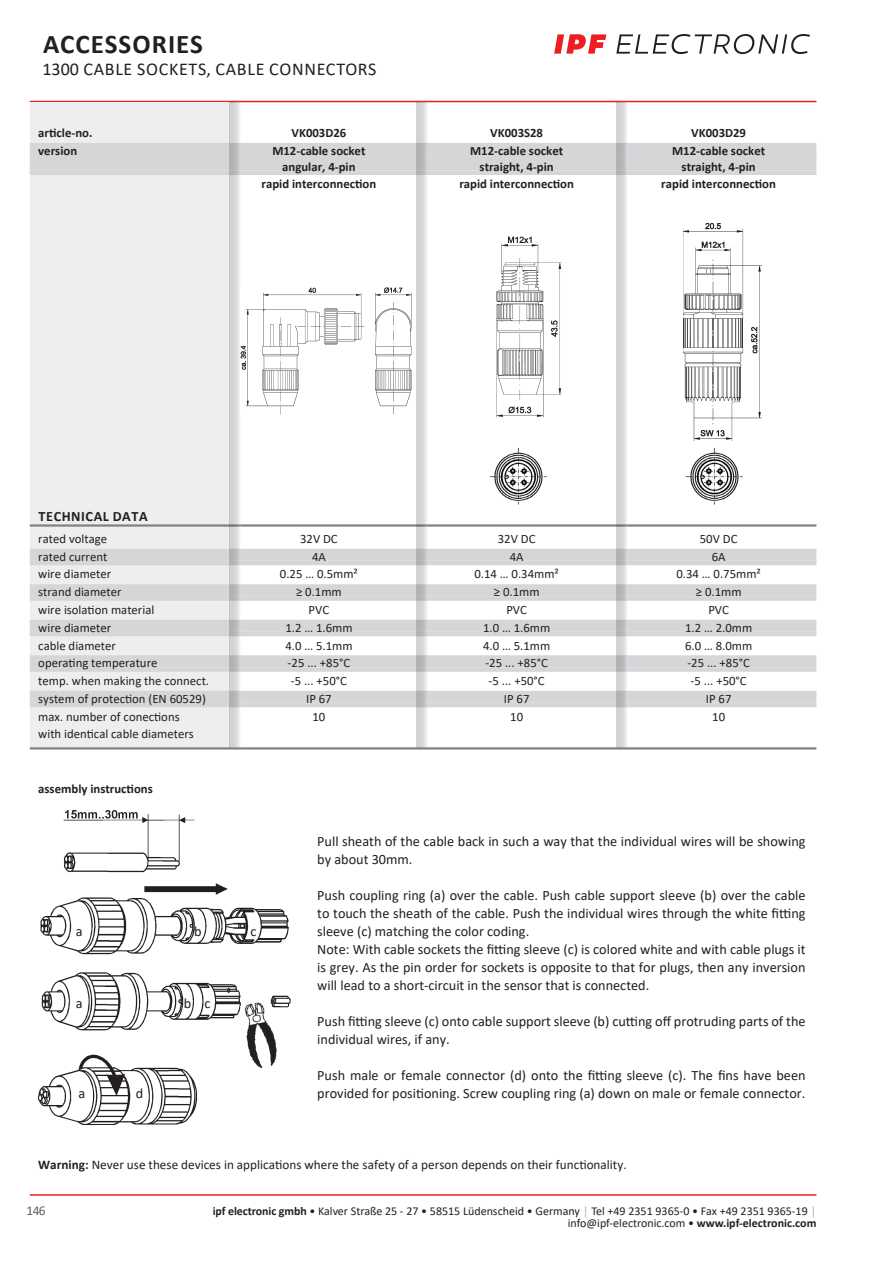
<style>
.page{position:relative;width:893px;height:1263px;background:#fff}
.page>*{position:absolute;margin:0;border:0;box-sizing:border-box;transform-origin:0 0}
.t1{font:700 27px "Calibri";letter-spacing:.04em;color:#231f20}
.t2{font:18px "Calibri";letter-spacing:.04em;color:#231f20}
.t3{font:14.25px/18px "Calibri";color:#231f20}
.t4{font:700 14.25px "Calibri";letter-spacing:.04em;color:#231f20}
.t5{font:13.5px "Calibri";color:#636366}
.t6{font:13.2px "Calibri";color:#231f20}
.t7{font:12.75px "Calibri";color:#231f20}
.t8{font:700 12.75px "Calibri";color:#231f20}
.t9{font:12px/12.6px "Calibri";color:#231f20;text-align:right}
.s1{font-weight:700}
.s2{color:#a8a9ad}
</style>
<div class="page">
<svg style="left:616px;top:34px;width:194px;height:20px"></svg>
<svg style="left:554px;top:34px;width:52px;height:20px"></svg>
<hr style="left:30px;top:1194px;width:786px;height:2px;background:#ee1d23">
<hr style="left:30px;top:101px;width:786px;height:1px;background:#ee1d23">
<div style="left:30px;top:102px;width:200px;height:646px;background:#eeeeef"></div>
<div style="left:30px;top:143px;width:786px;height:12px;background:#d5d6d8"></div>
<hr style="left:30px;top:155px;width:786px;height:4px;background:#d5d6d8">
<div style="left:30px;top:158px;width:786px;height:12px;background:#d5d6d8"></div>
<div style="left:30px;top:170px;width:786px;height:5px;background:#d5d6d8"></div>
<hr style="left:30px;top:524px;width:786px;height:3px;background:#808285">
<div style="left:30px;top:549px;width:786px;height:12px;background:#d5d6d8"></div>
<hr style="left:30px;top:561px;width:786px;height:4px;background:#d5d6d8">
<div style="left:30px;top:584px;width:786px;height:12px;background:#d5d6d8"></div>
<div style="left:30px;top:596px;width:786px;height:5px;background:#d5d6d8"></div>
<div style="left:30px;top:620px;width:786px;height:12px;background:#d5d6d8"></div>
<hr style="left:30px;top:632px;width:786px;height:4px;background:#d5d6d8">
<div style="left:30px;top:655px;width:786px;height:12px;background:#d5d6d8"></div>
<div style="left:30px;top:667px;width:786px;height:5px;background:#d5d6d8"></div>
<div style="left:30px;top:691px;width:786px;height:12px;background:#d5d6d8"></div>
<hr style="left:30px;top:703px;width:786px;height:4px;background:#d5d6d8">
<svg style="left:230px;top:102px;width:10px;height:645px;background:#d5d5d6"></svg>
<svg style="left:417px;top:102px;width:10px;height:645px;background:#d5d5d5"></svg>
<svg style="left:617px;top:102px;width:10px;height:645px;background:#d5d5d6"></svg>
<img style="left:38px;top:810px;width:253px;height:315px">
<hr style="left:30px;top:747px;width:786px;height:2px;background:#808285">
<img style="left:241px;top:287px;width:171px;height:127px">
<img style="left:489px;top:447px;width:58px;height:58px">
<img style="left:685px;top:447px;width:58px;height:58px">
<img style="left:496px;top:236px;width:65px;height:182px">
<img style="left:683px;top:223px;width:79px;height:217px">
<h1 class="t1" style="left:43px;top:25px;width:161px">ACCESSORIES</h1>
<p class="t2" style="left:43px;top:57px;width:335px">1300 CABLE SOCKETS, CABLE CONNECTORS</p>
<p class="t8" style="left:38px;top:124px;width:56px">article-no.</p>
<p class="t8" style="left:291px;top:124px;width:56px">VK003D26</p>
<p class="t8" style="left:490px;top:124px;width:54px">VK003S28</p>
<p class="t8" style="left:691px;top:124px;width:56px">VK003D29</p>
<p class="t8" style="left:38px;top:142px;width:40px">version</p>
<p class="t8" style="left:272px;top:142px;width:95px">M12-cable socket</p>
<p class="t8" style="left:470px;top:142px;width:95px">M12-cable socket</p>
<p class="t8" style="left:672px;top:142px;width:95px">M12-cable socket</p>
<p class="t8" style="left:282px;top:157px;width:75px">angular, 4-pin</p>
<p class="t8" style="left:480px;top:157px;width:76px">straight, 4-pin</p>
<p class="t8" style="left:682px;top:157px;width:76px">straight, 4-pin</p>
<p class="t8" style="left:262px;top:175px;width:116px">rapid interconnection</p>
<p class="t8" style="left:459px;top:175px;width:116px">rapid interconnection</p>
<p class="t8" style="left:661px;top:175px;width:116px">rapid interconnection</p>
<p class="t4" style="left:39px;top:506px;width:111px">TECHNICAL DATA</p>
<p class="t7" style="left:38px;top:530px;width:70px">rated voltage</p>
<p class="t7" style="left:300px;top:530px;width:39px">32V DC</p>
<p class="t7" style="left:498px;top:530px;width:39px">32V DC</p>
<p class="t7" style="left:700px;top:530px;width:39px">50V DC</p>
<p class="t7" style="left:38px;top:548px;width:71px">rated current</p>
<p class="t7" style="left:312px;top:548px;width:15px">4A</p>
<p class="t7" style="left:510px;top:548px;width:15px">4A</p>
<p class="t7" style="left:712px;top:548px;width:15px">6A</p>
<p class="t7" style="left:38px;top:565px;width:75px">wire diameter</p>
<p class="t7" style="left:280px;top:565px;width:79px">0.25 … 0.5mm²</p>
<p class="t7" style="left:474px;top:565px;width:86px">0.14 … 0.34mm²</p>
<p class="t7" style="left:676px;top:565px;width:86px">0.34 … 0.75mm²</p>
<p class="t7" style="left:38px;top:583px;width:85px">strand diameter</p>
<p class="t7" style="left:296px;top:583px;width:47px">≥ 0.1mm</p>
<p class="t7" style="left:494px;top:583px;width:47px">≥ 0.1mm</p>
<p class="t7" style="left:696px;top:583px;width:47px">≥ 0.1mm</p>
<p class="t7" style="left:38px;top:601px;width:118px">wire isolation material</p>
<p class="t7" style="left:309px;top:601px;width:22px">PVC</p>
<p class="t7" style="left:506px;top:601px;width:22px">PVC</p>
<p class="t7" style="left:708px;top:601px;width:22px">PVC</p>
<p class="t7" style="left:38px;top:619px;width:75px">wire diameter</p>
<p class="t7" style="left:285px;top:619px;width:69px">1.2 … 1.6mm</p>
<p class="t7" style="left:483px;top:619px;width:69px">1.0 … 1.6mm</p>
<p class="t7" style="left:685px;top:619px;width:69px">1.2 … 2.0mm</p>
<p class="t7" style="left:38px;top:636px;width:79px">cable diameter</p>
<p class="t7" style="left:285px;top:636px;width:69px">4.0 … 5.1mm</p>
<p class="t7" style="left:483px;top:636px;width:69px">4.0 … 5.1mm</p>
<p class="t7" style="left:685px;top:636px;width:69px">6.0 … 8.0mm</p>
<p class="t7" style="left:38px;top:654px;width:121px">operating temperature</p>
<p class="t7" style="left:288px;top:654px;width:64px">-25 ... +85°C</p>
<p class="t7" style="left:485px;top:654px;width:64px">-25 ... +85°C</p>
<p class="t7" style="left:687px;top:654px;width:64px">-25 ... +85°C</p>
<p class="t7" style="left:38px;top:672px;width:172px">temp. when making the connect.</p>
<p class="t7" style="left:291px;top:672px;width:58px">-5 ... +50°C</p>
<p class="t7" style="left:489px;top:672px;width:58px">-5 ... +50°C</p>
<p class="t7" style="left:691px;top:672px;width:58px">-5 ... +50°C</p>
<p class="t7" style="left:38px;top:690px;width:169px">system of protection (EN 60529)</p>
<p class="t7" style="left:306px;top:690px;width:27px">IP 67</p>
<p class="t7" style="left:504px;top:690px;width:27px">IP 67</p>
<p class="t7" style="left:706px;top:690px;width:27px">IP 67</p>
<p class="t7" style="left:38px;top:707px;width:143px">max. number of conections</p>
<p class="t7" style="left:312px;top:707px;width:14px">10</p>
<p class="t7" style="left:510px;top:707px;width:14px">10</p>
<p class="t7" style="left:712px;top:707px;width:14px">10</p>
<p class="t7" style="left:38px;top:725px;width:157px">with identical cable diameters</p>
<p class="t8" style="left:38px;top:779px;width:116px">assembly instructions</p>
<p class="t3" style="left:76px;top:922px;width:8px">a</p>
<p class="t3" style="left:194px;top:922px;width:9px">b</p>
<p class="t3" style="left:251px;top:922px;width:8px">c</p>
<p class="t3" style="left:76px;top:994px;width:8px">a</p>
<p class="t3" style="left:184px;top:994px;width:9px">b</p>
<p class="t3" style="left:204px;top:994px;width:8px">c</p>
<p class="t3" style="left:78px;top:1084px;width:8px">a</p>
<p class="t3" style="left:136px;top:1084px;width:9px">d</p>
<p class="t3" style="left:317px;top:832px;width:490px">Pull sheath of the cable back in such a way that the individual wires will be showing by about 30mm.</p>
<p class="t3" style="left:317px;top:886px;width:490px">Push coupling ring (a) over the cable. Push cable support sleeve (b) over the cable to touch the sheath of the cable. Push the individual wires through the white fitting sleeve (c) matching the color coding.<br>Note: With cable sockets the fitting sleeve (c) is colored white and with cable plugs it is grey. As the pin order for sockets is opposite to that for plugs, then any inversion will lead to a short-circuit in the sensor that is connected.</p>
<p class="t3" style="left:317px;top:1012px;width:490px">Push fitting sleeve (c) onto cable support sleeve (b) cutting off protruding parts of the individual wires, if any.</p>
<p class="t3" style="left:317px;top:1066px;width:490px">Push male or female connector (d) onto the fitting sleeve (c). The fins have been provided for positioning. Screw coupling ring (a) down on male or female connector.</p>
<p class="t6" style="left:38px;top:1156px;width:590px"><span class="s1">Warning:</span> Never use these devices in applications where the safety of a person depends on their functionality.</p>
<p class="t5" style="left:27px;top:1201px;width:21px">146</p>
<p class="t9" style="left:213px;top:1204px;width:605px"><span class="s1">ipf electronic gmbh</span> • Kalver Straße 25 - 27 • 58515 Lüdenscheid • Germany <span class="s2">│</span> Tel +49 2351 9365-0 • Fax +49 2351 9365-19 <span class="s2">│ </span>info@ipf-electronic.com • <span class="s1">www.ipf-electronic.com</span></p>
</div>
